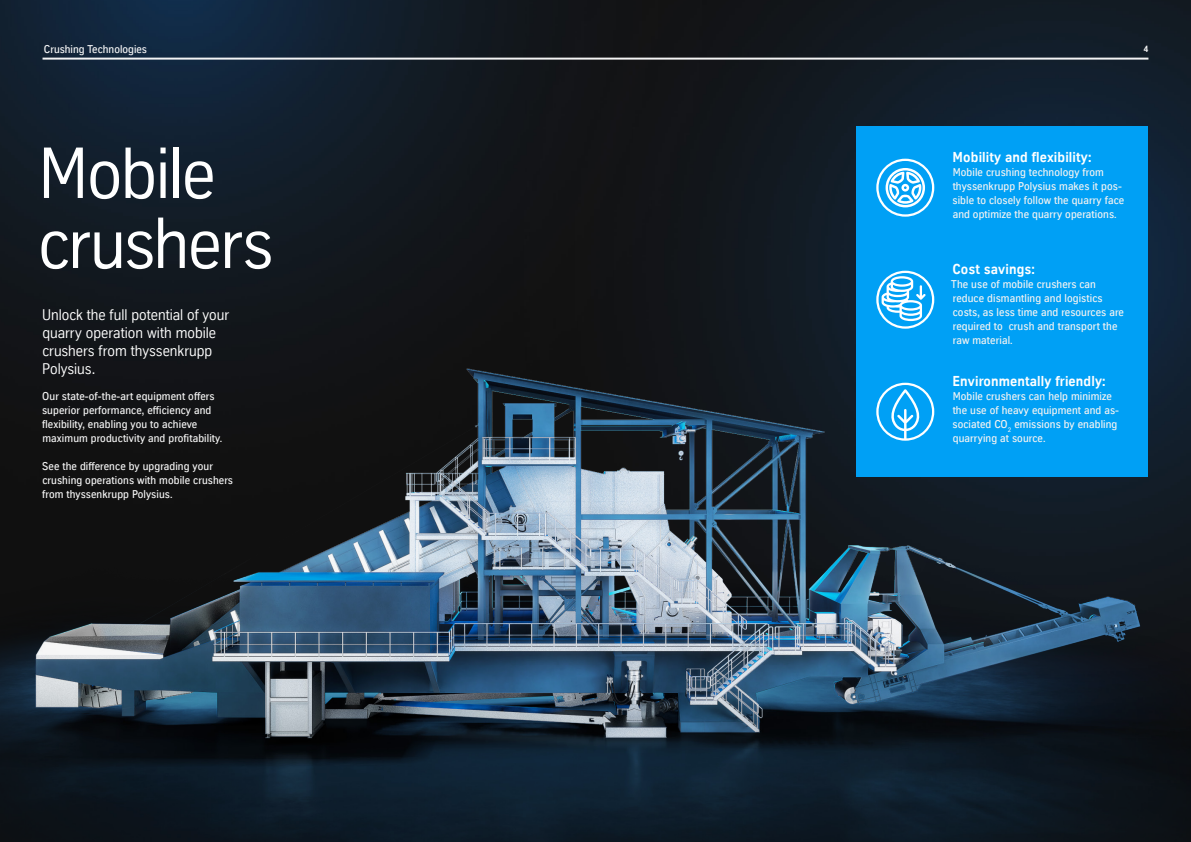
<style>
.page{position:relative;width:1191px;height:842px;background:#fff}
.page>*{position:absolute;margin:0;border:0;box-sizing:border-box;transform-origin:0 0}
.t1{font:70px/70px "TK Type";letter-spacing:-.02em;color:#fff}
.t2{font:15px/18px "TK Type";color:#fff}
.t3{font:700 14px "TK Type";letter-spacing:.01em;color:#fff}
.t4{font:500 11px/14px "TK Type";letter-spacing:.01em;color:#f2f2f2}
.t5{font:700 9px "TK Type";color:#f2f2f2}
</style>
<div class="page">
<img style="left:0;top:522px;width:1191px;height:320px">
<img style="left:0;top:0;width:505px;height:522px">
<img style="left:505px;top:0;width:686px;height:816px">
<div style="left:856px;top:127px;width:292px;height:350px;background:#00a0f5"></div>
<svg style="left:876px;top:271px;width:58px;height:58px"></svg>
<svg style="left:876px;top:383px;width:58px;height:58px"></svg>
<svg style="left:876px;top:159px;width:58px;height:58px"></svg>
<p class="t4" style="left:44px;top:42px;width:105px">Crushing Technologies</p>
<p class="t5" style="left:1143px;top:44px;width:7px">4</p>
<h1 class="t1" style="left:38px;top:139px;width:237px">Mobile crushers</h1>
<h2 class="t2" style="left:42px;top:306px;width:188px">Unlock the full potential of your quarry operation with mobile crushers from thyssenkrupp<br>Polysius.</h2>
<p class="t4" style="left:42px;top:389px;width:182px">Our state-of-the-art equipment offers superior performance, efficiency and flexibility, enabling you to achieve maximum productivity and profitability.</p>
<p class="t4" style="left:42px;top:459px;width:192px">See the difference by upgrading your crushing operations with mobile crushers from thyssenkrupp Polysius.</p>
<p class="t3" style="left:952px;top:149px;width:140px">Mobility and flexibility:</p>
<p class="t4" style="left:952px;top:165px;width:173px">Mobile crushing technology from thyssenkrupp Polysius makes it pos&shy;sible to closely follow the quarry face and optimize the quarry operations.</p>
<p class="t3" style="left:952px;top:261px;width:84px">Cost savings:</p>
<p class="t4" style="left:951px;top:277px;width:174px">The use of mobile crushers can reduce dismantling and logistics costs, as less time and resources are required to crush and transport the raw material.</p>
<p class="t3" style="left:952px;top:373px;width:154px">Environmentally friendly:</p>
<p class="t4" style="left:952px;top:389px;width:168px">Mobile crushers can help minimize the use of heavy equipment and as&shy;sociated CO<sub>2</sub> emissions by enabling quarrying at source.</p>
</div>
